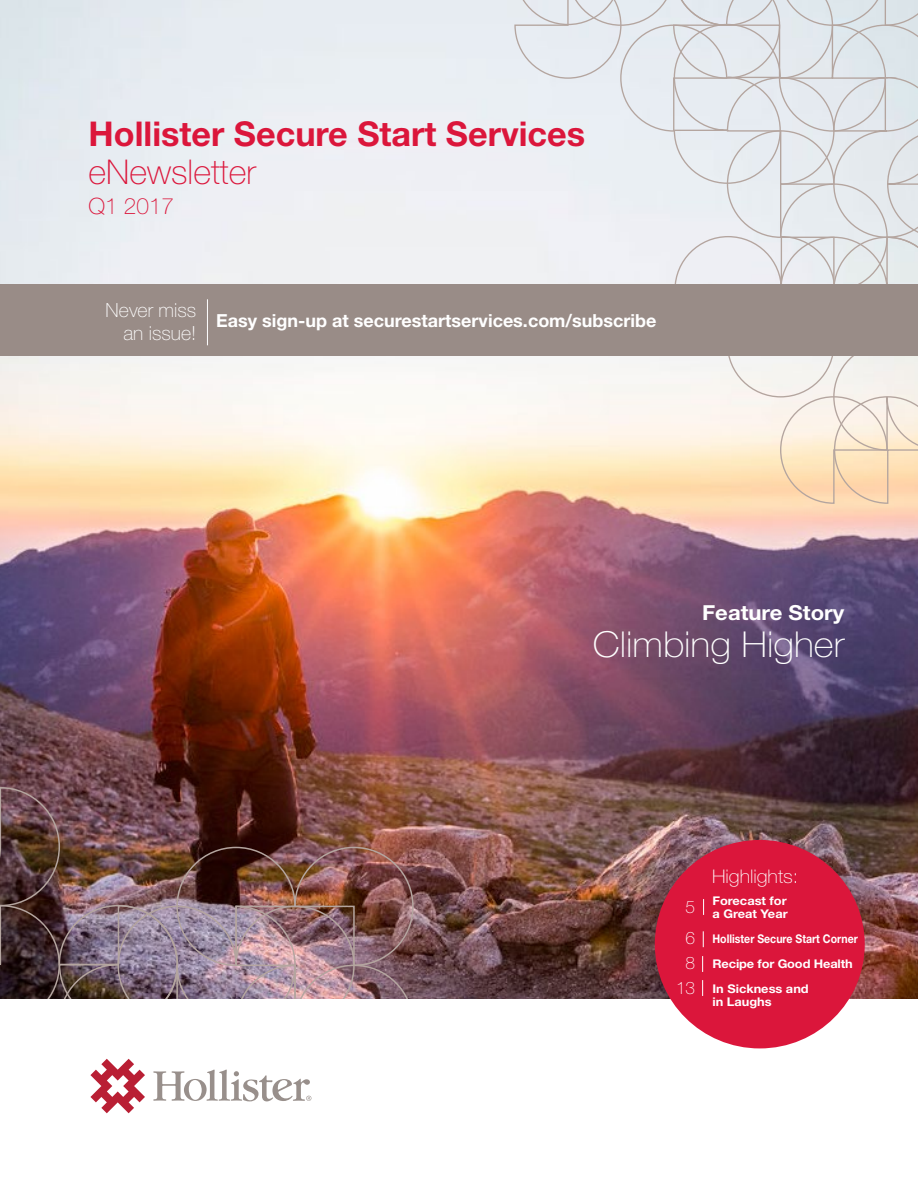
<style>
.page{position:relative;width:918px;height:1188px;background:#fff}
.page>*{position:absolute;margin:0;border:0;box-sizing:border-box;transform-origin:0 0}
.t1{font:100 35.7px "Helvetica Neue LT Std";color:#fff;scale:1.07 1}
.t2{font:700 34.2px "Helvetica Neue LT Std";color:#db163b}
.t3{font:100 34.2px "Helvetica Neue LT Std";color:#db163b}
.t4{font:100 22.5px "Helvetica Neue LT Std";color:#db163b}
.t5{font:700 20.7px "Helvetica Neue LT Std";color:#fff;scale:1.07 1}
.t6{font:100 19.5px/23.4px "Helvetica Neue LT Std";color:#fff;text-align:right}
.t7{font:100 18.75px "Helvetica Neue LT Std";color:#fff;scale:1.07 1}
.t8{font:700 18px "Helvetica Neue LT Std";color:#fff}
.t9{font:100 17.25px/31.5px "Helvetica Neue LT Std";color:#fff}
.t10{font:700 12px/24.9px "Helvetica Neue LT Std";color:#fff;scale:.88 1}
.t11{font:700 12px/13.5px "Helvetica Neue LT Std";color:#fff;scale:1.07 1}
</style>
<div class="page">
<img style="left:0;top:0;width:918px;height:999px">
<svg style="left:514px;top:0;width:404px;height:505px"></svg>
<div style="left:0;top:284px;width:918px;height:72px;background:#998c87"></div>
<hr style="left:207px;top:299px;width:1px;height:46px;background:#fff">
<div style="left:655px;top:840px;width:210px;height:208px;background:#db163b;border-radius:50%"></div>
<svg style="left:703px;top:899px;width:1px;height:16px"></svg>
<svg style="left:703px;top:931px;width:1px;height:16px"></svg>
<svg style="left:702px;top:956px;width:1px;height:16px"></svg>
<svg style="left:702px;top:980px;width:1px;height:16px"></svg>
<svg style="left:90px;top:1059px;width:55px;height:54px"></svg>
<svg style="left:153px;top:1070px;width:158px;height:31px"></svg>
<img style="left:0;top:786px;width:414px;height:213px">
<h2 class="t2" style="left:89px;top:113px;width:498px">Hollister Secure Start Services</h2>
<h2 class="t3" style="left:89px;top:152px;width:169px">eNewsletter</h2>
<h3 class="t4" style="left:89px;top:193px;width:87px">Q1 2017</h3>
<h3 class="t6" style="left:106px;top:298px;width:92px">Never miss an issue!</h3>
<h3 class="t8" style="left:216px;top:309px;width:442px">Easy sign-up at securestartservices.com/subscribe</h3>
<h3 class="t5" style="left:702px;top:599px;width:134px">Feature Story</h3>
<h1 class="t1" style="left:593px;top:624px;width:236px">Climbing Higher</h1>
<h3 class="t9" style="left:686px;top:891px;width:11px">5<br>6</h3>
<h3 class="t9" style="left:676px;top:951px;width:21px;line-height:24.8px;text-align:center">8<br>13</h3>
<h3 class="t7" style="left:712px;top:865px;width:82px">Highlights:</h3>
<p class="t11" style="left:712px;top:893px;width:72px">Forecast for a Great Year</p>
<p class="t10" style="left:712px;top:926px;width:167px">Hollister Secure Start Corner<br>Recipe for Good Health<br>In Sickness and</p>
<p class="t11" style="left:712px;top:995px;width:57px">in Laughs</p>
</div>
